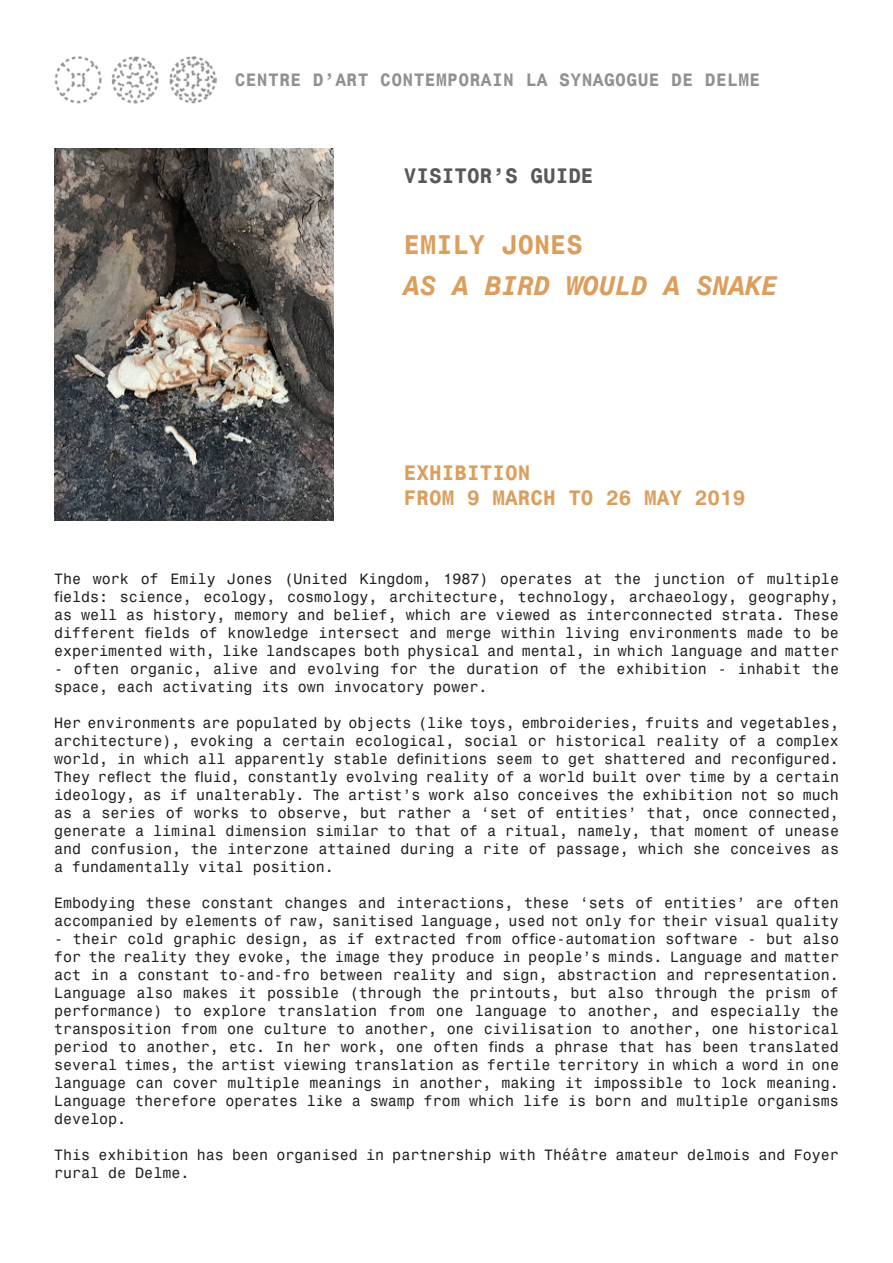
<style>
.page{position:relative;width:893px;height:1263px;background:#fff}
.page>*{position:absolute;margin:0;border:0;box-sizing:border-box;transform-origin:0 0}
.t1{font:italic 700 27px "Monospace 821 BT";color:#db9e5d}
.t2{font:700 27px "Monospace 821 BT";color:#db9e5d}
.t3{font:700 21px/25.2px "Monospace 821 BT";color:#db9e5d}
.t4{font:700 21px "Monospace 821 BT";color:#57585a}
.t5{font:700 18px "Monospace 821 BT";letter-spacing:.02em;color:#231f20}
.t6{font:15px/18px "Monospace 821 BT";color:#231f20;text-align:justify}
</style>
<div class="page">
<img style="left:55px;top:149px;width:279px;height:372px">
<img style="left:55px;top:56px;width:162px;height:48px">
<p class="t5" style="left:235px;top:68px;width:527px">CENTRE D’ART CONTEMPORAIN LA SYNAGOGUE DE DELME</p>
<h2 class="t4" style="left:404px;top:163px;width:191px">VISITOR’S GUIDE</h2>
<h1 class="t2" style="left:404px;top:228px;width:180px">EMILY JONES</h1>
<h1 class="t1" style="left:404px;top:269px;width:375px">AS A BIRD WOULD A SNAKE</h1>
<h2 class="t3" style="left:404px;top:459px;width:343px">EXHIBITION<br>FROM 9 MARCH TO 26 MAY 2019</h2>
<p class="t6" style="left:54px;top:569px;width:786px">The work of Emily Jones (United Kingdom, 1987) operates at the junction of multiple fields: science, ecology, cosmology, architecture, technology, archaeology, geography, as well as history, memory and belief, which are viewed as interconnected strata. These different fields of knowledge intersect and merge within living environments made to be experimented with, like landscapes both physical and mental, in which language and matter</p>
<p class="t6" style="left:54px;top:659px;width:786px">- often organic, alive and evolving for the duration of the exhibition - inhabit the space, each activating its own invocatory power.</p>
<p class="t6" style="left:54px;top:713px;width:786px">Her environments are populated by objects (like toys, embroideries, fruits and vegetables, architecture), evoking a certain ecological, social or historical reality of a complex world, in which all apparently stable definitions seem to get shattered and reconfigured.<br>They reflect the fluid, constantly evolving reality of a world built over time by a certain ideology, as if unalterably. The artist’s work also conceives the exhibition not so much as a series of works to observe, but rather a ‘set of entities’ that, once connected, generate a liminal dimension similar to that of a ritual, namely, that moment of unease and confusion, the interzone attained during a rite of passage, which she conceives as a fundamentally vital position.</p>
<p class="t6" style="left:54px;top:893px;width:786px">Embodying these constant changes and interactions, these ‘sets of entities’ are often accompanied by elements of raw, sanitised language, used not only for their visual quality</p>
<p class="t6" style="left:54px;top:929px;width:786px">- their cold graphic design, as if extracted from office-automation software - but also for the reality they evoke, the image they produce in people’s minds. Language and matter act in a constant to-and-fro between reality and sign, abstraction and representation.<br>Language also makes it possible (through the printouts, but also through the prism of performance) to explore translation from one language to another, and especially the transposition from one culture to another, one civilisation to another, one historical period to another, etc. In her work, one often finds a phrase that has been translated several times, the artist viewing translation as fertile territory in which a word in one language can cover multiple meanings in another, making it impossible to lock meaning.<br>Language therefore operates like a swamp from which life is born and multiple organisms develop.</p>
<p class="t6" style="left:54px;top:1145px;width:786px">This exhibition has been organised in partnership with Théâtre amateur delmois and Foyer rural de Delme.</p>
</div>
